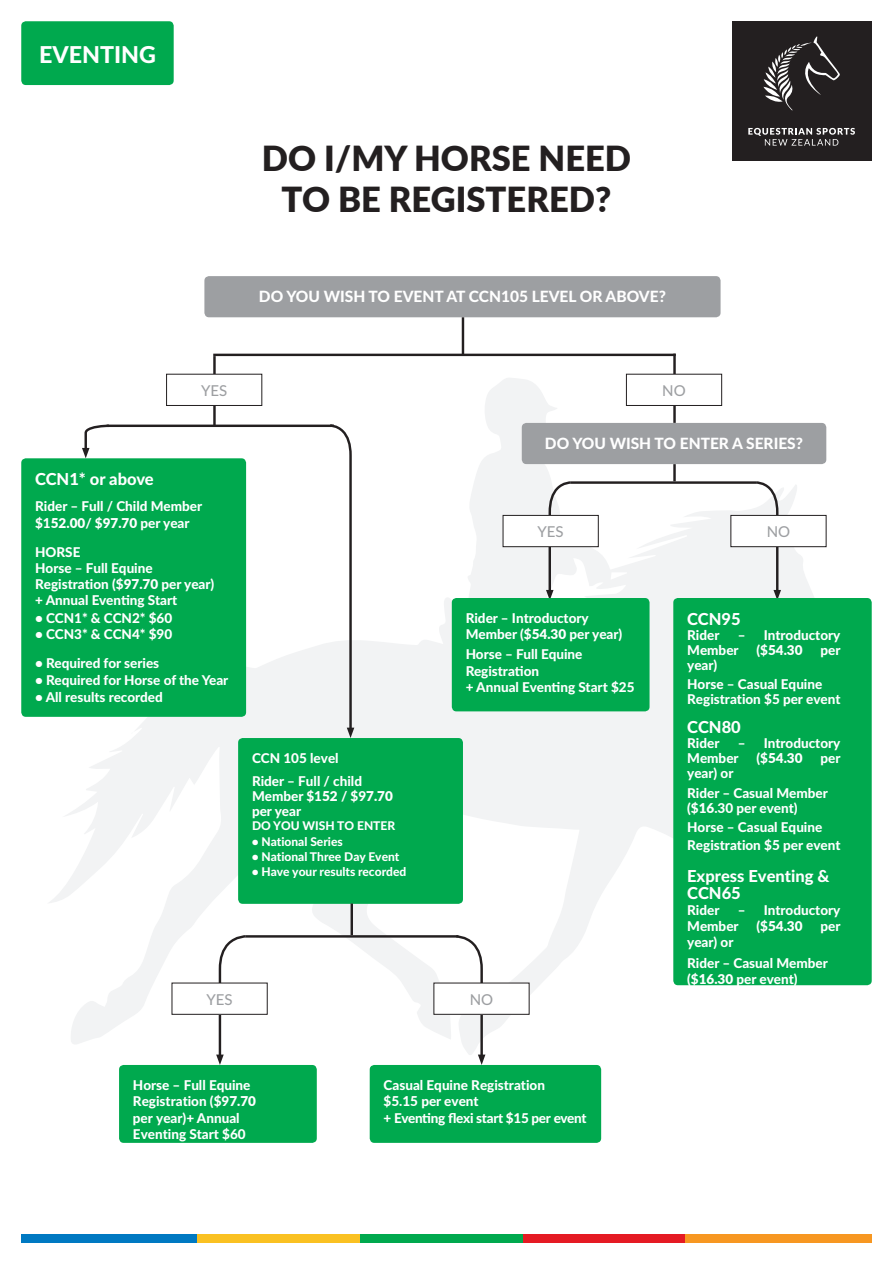
<style>
.page{position:relative;width:893px;height:1263px;background:#fff}
.page>*{position:absolute;margin:0;border:0;box-sizing:border-box;transform-origin:0 0}
.t1{font:900 34.5px/41.4px "Lato";color:#231f20;text-align:center}
.t2{font:800 23.25px "Lato";color:#fff}
.t3{font:800 16.5px/16.2px "Lato";color:#fff}
.t4{font:800 15.45px "Lato";color:#fff}
.t5{font:500 15px "Lato";color:#9d9fa2}
.t6{font:800 13.5px/16.5px "Lato";color:#fff}
.t7{font:900 13.5px "Lato";color:#fff}
.t8{font:800 12px "Lato";color:#fff}
.s1{font-weight:900}
.s2{font-weight:800}
</style>
<div class="page">
<div style="left:360px;top:1234px;width:163px;height:9px;background:#00a94e"></div>
<div style="left:523px;top:1234px;width:162px;height:9px;background:#e51a23"></div>
<div style="left:21px;top:1234px;width:176px;height:9px;background:#0079c2"></div>
<div style="left:685px;top:1234px;width:187px;height:9px;background:#f79721"></div>
<div style="left:197px;top:1234px;width:163px;height:9px;background:#fac122"></div>
<div style="left:21px;top:21px;width:153px;height:64px;background:#00a94e;border-radius:5px"></div>
<div style="left:732px;top:21px;width:139px;height:140px;background:#231f20"></div>
<svg style="left:763px;top:36px;width:77px;height:74px"></svg>
<svg style="left:748px;top:128px;width:107px;height:18px"></svg>
<svg style="left:49px;top:377px;width:797px;height:678px"></svg>
<div style="left:204px;top:276px;width:517px;height:41px;background:#9d9fa2;border-radius:5px"></div>
<hr style="left:462px;top:317px;width:2px;height:38px;background:#231f20">
<hr style="left:213px;top:354px;width:463px;height:2px;background:#231f20">
<svg style="left:82px;top:423px;width:29px;height:35px"></svg>
<div style="left:21px;top:458px;width:225px;height:259px;background:#00a94e;border-radius:5px"></div>
<div style="left:238px;top:738px;width:225px;height:166px;background:#00a94e;border-radius:5px"></div>
<div style="left:119px;top:1065px;width:198px;height:78px;background:#00a94e;border-radius:5px"></div>
<div style="left:370px;top:1065px;width:231px;height:78px;background:#00a94e;border-radius:5px"></div>
<hr style="left:213px;top:356px;width:3px;height:69px;background:#231f20">
<hr style="left:673px;top:354px;width:3px;height:69px;background:#231f20">
<hr style="left:673px;top:464px;width:3px;height:17px;background:#231f20">
<hr style="left:107px;top:425px;width:227px;height:2px;background:#231f20">
<svg style="left:454px;top:934px;width:31px;height:131px"></svg>
<div style="left:434px;top:983px;width:95px;height:31px;background:#fff"></div>
<hr style="left:245px;top:935px;width:213px;height:3px;background:#231f20">
<svg style="left:546px;top:480px;width:27px;height:118px"></svg>
<hr style="left:570px;top:481px;width:187px;height:3px;background:#231f20">
<div style="left:503px;top:515px;width:95px;height:32px;background:#fff"></div>
<div style="left:503px;top:515px;width:95px;height:32px;border:1px solid #231f20"></div>
<svg style="left:328px;top:423px;width:26px;height:315px"></svg>
<div style="left:522px;top:423px;width:304px;height:41px;background:#9d9fa2;border-radius:5px"></div>
<div style="left:452px;top:598px;width:197px;height:113px;background:#00a94e;border-radius:5px"></div>
<svg style="left:216px;top:934px;width:32px;height:131px"></svg>
<div style="left:172px;top:983px;width:95px;height:31px;background:#fff"></div>
<div style="left:167px;top:374px;width:95px;height:31px;background:#fff"></div>
<div style="left:166px;top:374px;width:96px;height:32px;border:1px solid #231f20"></div>
<div style="left:626px;top:374px;width:96px;height:31px;background:#fff"></div>
<div style="left:626px;top:374px;width:96px;height:32px;border:1px solid #231f20"></div>
<hr style="left:351px;top:903px;width:2px;height:32px;background:#231f20">
<svg style="left:754px;top:480px;width:27px;height:118px"></svg>
<div style="left:731px;top:515px;width:95px;height:32px;background:#fff"></div>
<div style="left:731px;top:515px;width:95px;height:32px;border:1px solid #231f20"></div>
<div style="left:673px;top:598px;width:199px;height:387px;background:#00a94e;border-radius:5px"></div>
<h2 class="t2" style="left:39px;top:37px;width:118px">EVENTING</h2>
<h1 class="t1" style="left:262px;top:136px;width:371px">DO I/MY HORSE NEED<br>TO BE REGISTERED?</h1>
<p class="t4" style="left:259px;top:285px;width:408px">DO YOU WISH TO EVENT AT CCN105 LEVEL OR ABOVE?</p>
<p class="t5" style="left:201px;top:379px;width:28px">YES</p>
<p class="t5" style="left:662px;top:379px;width:25px">NO</p>
<p class="t4" style="left:545px;top:432px;width:260px">DO YOU WISH TO ENTER A SERIES?</p>
<p class="t3" style="left:35px;top:471px;width:120px">CCN1* or above</p>
<p class="t6" style="left:35px;top:498px;width:169px">Rider – Full / Child Member $1<span class="s1">52.00</span>/ $<span class="s1">97.70</span> per year</p>
<p class="t6" style="left:35px;top:543px;width:181px;line-height:16px">HORSE<br>Horse – Full Equine<br>Registration ($<span class="s1">97.70</span> per year) + Annual Eventing Start</p>
<p class="t6" style="left:35px;top:609px;width:139px">• CCN1* &amp; CCN2* $60</p>
<p class="t6" style="left:35px;top:626px;width:139px">• CCN3* &amp; CCN4* $90</p>
<p class="t6" style="left:35px;top:654px;width:126px">• Required for series</p>
<p class="t6" style="left:35px;top:671px;width:195px">• Required for Horse of the Year</p>
<p class="t6" style="left:35px;top:688px;width:129px">• All results recorded</p>
<p class="t6" style="left:252px;top:746px;width:112px;line-height:23.2px">CCN 105 level<br>Rider – Full / child</p>
<p class="t6" style="left:252px;top:788px;width:142px;line-height:15px">Member $1<span class="s1">52</span> / $9<span class="s1">7.70 </span>per year</p>
<p class="t8" style="left:252px;top:816px;width:145px">DO YOU WISH TO ENTER</p>
<p class="t8" style="left:252px;top:833px;width:93px">• National Series</p>
<p class="t8" style="left:252px;top:848px;width:149px">• National Three Day Event</p>
<p class="t8" style="left:252px;top:862px;width:156px">• Have your results recorded</p>
<p class="t5" style="left:206px;top:988px;width:28px">YES</p>
<p class="t5" style="left:538px;top:521px;width:28px">YES</p>
<p class="t6" style="left:466px;top:609px;width:158px">Rider – Introductory<br>Member ($<span class="s1">54.30</span> per year)</p>
<p class="t6" style="left:466px;top:646px;width:170px">Horse – Full Equine<br>Registration<br>+ Annual Eventing Start $25</p>
<p class="t5" style="left:470px;top:988px;width:25px">NO</p>
<p class="t6" style="left:133px;top:1076px;width:125px">Horse – Full Equine<br>Registration ($9<span class="s1">7.70 </span>per year)+ Annual<br>Eventing Start $60</p>
<p class="t6" style="left:384px;top:1076px;width:204px">Casual Equine Registration<br>$5.15 per event<br>+ Eventing flexi start $15 per event</p>
<p class="t5" style="left:767px;top:521px;width:25px">NO</p>
<p class="t3" style="left:687px;top:610px;width:55px">CCN95</p>
<p class="t6" style="left:687px;top:626px;width:34px">Rider</p>
<p class="t6" style="left:687px;top:627px;width:155px;line-height:15px;text-indent:50px">– Introductory<br>Member</p>
<p class="t7" style="left:756px;top:640px;width:48px"><span class="s2">($</span>54.30</p>
<p class="t6" style="left:820px;top:641px;width:22px">per</p>
<p class="t6" style="left:687px;top:655px;width:137px;line-height:19.2px">year)<br>Horse – Casual Equine</p>
<p class="t6" style="left:687px;top:691px;width:155px">Registration $5 per event</p>
<p class="t3" style="left:687px;top:719px;width:55px">CCN80</p>
<p class="t6" style="left:687px;top:735px;width:34px">Rider</p>
<p class="t6" style="left:687px;top:735px;width:155px;line-height:15px;text-indent:50px">– Introductory<br>Member</p>
<p class="t7" style="left:756px;top:748px;width:48px"><span class="s2">($</span>54.30</p>
<p class="t6" style="left:820px;top:750px;width:22px">per</p>
<p class="t6" style="left:687px;top:763px;width:142px;line-height:19.2px">year) or<br>Rider – Casual Member</p>
<p class="t6" style="left:687px;top:797px;width:137px;line-height:19.2px">($<span class="s1">16</span>.30 per event)<br>Horse – Casual Equine</p>
<p class="t6" style="left:687px;top:836px;width:155px">Registration $5 per event</p>
<p class="t3" style="left:687px;top:867px;width:144px">Express Eventing &amp;<br>CCN65</p>
<p class="t6" style="left:687px;top:901px;width:34px">Rider</p>
<p class="t6" style="left:687px;top:901px;width:155px;text-indent:50px">– Introductory<br>Member</p>
<p class="t7" style="left:756px;top:916px;width:48px"><span class="s2">($</span>54.30</p>
<p class="t6" style="left:820px;top:917px;width:22px">per</p>
<p class="t6" style="left:687px;top:931px;width:142px;line-height:20.4px">year) or<br>Rider – Casual Member</p>
<p class="t6" style="left:687px;top:970px;width:112px">($<span class="s1">16.30</span> per event)</p>
</div>
